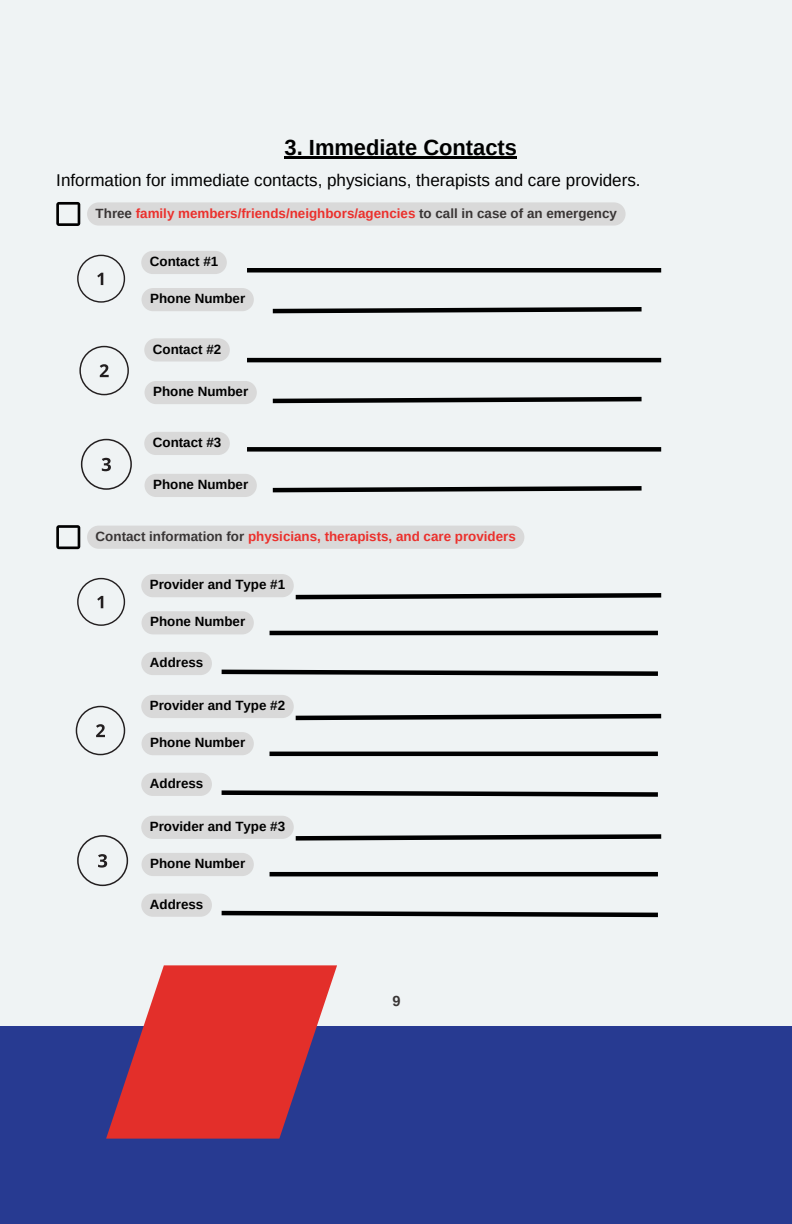
<style>
.page{position:relative;width:792px;height:1224px;background:#eff3f4}
.page>*{position:absolute;margin:0;border:0;box-sizing:border-box;transform-origin:0 0}
.t1{font:700 22px "Arimo";color:#000}
.t2{font:17px "Arimo";color:#000}
.t3{font:700 14.6px "Arimo";color:#393535}
.t4{font:700 13.4px "Arimo";color:#000}
.t5{font:700 13.4px "Arimo";color:#eb302c}
.s1{color:#393535}
</style>
<div class="page">
<div style="left:0;top:1026px;width:792px;height:198px;background:#273a91"></div>
<svg style="left:106px;top:965px;width:231px;height:174px;fill:#e32f2a"></svg>
<svg style="left:56px;top:202px;width:24px;height:24px"></svg>
<div style="left:141px;top:251px;width:86px;height:23px;background:#d9d9d9;border-radius:12px"></div>
<div style="left:145px;top:474px;width:112px;height:23px;background:#d9d9d9;border-radius:12px"></div>
<div style="left:144px;top:432px;width:86px;height:23px;background:#d9d9d9;border-radius:12px"></div>
<div style="left:142px;top:288px;width:112px;height:23px;background:#d9d9d9;border-radius:12px"></div>
<div style="left:247px;top:268px;width:414px;height:5px;background:#000"></div>
<svg style="left:77px;top:255px;width:48px;height:48px"></svg>
<svg style="left:79px;top:346px;width:50px;height:49px"></svg>
<svg style="left:81px;top:439px;width:51px;height:51px"></svg>
<hr style="left:285px;top:157px;width:232px;height:2px;background:#000">
<svg style="left:87px;top:202px;width:539px;height:24px;background:#d9dada"></svg>
<div style="left:144px;top:338px;width:86px;height:24px;background:#d9d9d9;border-radius:12px"></div>
<div style="left:145px;top:381px;width:112px;height:23px;background:#d9d9d9;border-radius:12px"></div>
<svg style="left:56px;top:525px;width:24px;height:24px"></svg>
<div style="left:141px;top:574px;width:153px;height:23px;background:#d9d9d9;border-radius:12px"></div>
<div style="left:142px;top:611px;width:112px;height:23px;background:#d9d9d9;border-radius:12px"></div>
<svg style="left:77px;top:578px;width:48px;height:48px"></svg>
<svg style="left:76px;top:706px;width:49px;height:49px"></svg>
<svg style="left:77px;top:835px;width:51px;height:51px"></svg>
<div style="left:87px;top:526px;width:437px;height:23px;background:#d9d9d9"></div>
<div style="left:141px;top:652px;width:71px;height:23px;background:#d9d9d9;border-radius:12px"></div>
<div style="left:141px;top:695px;width:153px;height:23px;background:#d9d9d9;border-radius:12px"></div>
<div style="left:142px;top:732px;width:112px;height:23px;background:#d9d9d9;border-radius:12px"></div>
<div style="left:141px;top:773px;width:71px;height:23px;background:#d9d9d9;border-radius:12px"></div>
<div style="left:141px;top:816px;width:153px;height:23px;background:#d9d9d9;border-radius:12px"></div>
<div style="left:142px;top:853px;width:112px;height:23px;background:#d9d9d9;border-radius:12px"></div>
<div style="left:141px;top:894px;width:71px;height:23px;background:#d9d9d9;border-radius:12px"></div>
<svg style="left:272px;top:307px;width:370px;height:7px"></svg>
<svg style="left:291px;top:713px;width:371px;height:8px"></svg>
<hr style="left:270px;top:752px;width:388px;height:4px;background:#000">
<svg style="left:221px;top:790px;width:437px;height:7px"></svg>
<hr style="left:247px;top:358px;width:414px;height:4px;background:#000">
<svg style="left:272px;top:396px;width:370px;height:8px"></svg>
<div style="left:247px;top:447px;width:414px;height:5px;background:#000"></div>
<svg style="left:272px;top:486px;width:370px;height:7px"></svg>
<svg style="left:291px;top:592px;width:371px;height:8px"></svg>
<hr style="left:270px;top:631px;width:388px;height:4px;background:#000">
<svg style="left:221px;top:669px;width:437px;height:7px"></svg>
<svg style="left:291px;top:832px;width:371px;height:9px"></svg>
<hr style="left:270px;top:872px;width:388px;height:4px;background:#000">
<svg style="left:221px;top:910px;width:437px;height:8px"></svg>
<h1 class="t1" style="left:285px;top:133px;width:234px">3. Immediate Contacts</h1>
<p class="t2" style="left:56px;top:169px;width:586px">Information for immediate contacts, physicians, therapists and care providers.</p>
<p class="t5" style="left:96px;top:204px;width:523px"><span class="s1">Three</span> family members/friends/neighbors/agencies <span class="s1">to call in case of an emergency</span></p>
<p class="t4" style="left:150px;top:252px;width:70px">Contact #1</p>
<p class="t4" style="left:150px;top:289px;width:97px">Phone Number</p>
<p class="t4" style="left:153px;top:340px;width:70px">Contact #2</p>
<p class="t4" style="left:153px;top:382px;width:97px">Phone Number</p>
<p class="t4" style="left:153px;top:433px;width:70px">Contact #3</p>
<p class="t4" style="left:153px;top:475px;width:97px">Phone Number</p>
<p class="t5" style="left:96px;top:527px;width:422px"><span class="s1">Contact information for</span> physicians, therapists, and care providers</p>
<p class="t4" style="left:150px;top:575px;width:137px">Provider and Type #1</p>
<p class="t4" style="left:150px;top:613px;width:97px">Phone Number</p>
<p class="t4" style="left:150px;top:653px;width:55px">Address</p>
<p class="t4" style="left:150px;top:696px;width:137px">Provider and Type #2</p>
<p class="t4" style="left:150px;top:733px;width:97px">Phone Number</p>
<p class="t4" style="left:150px;top:774px;width:55px">Address</p>
<p class="t4" style="left:150px;top:817px;width:137px">Provider and Type #3</p>
<p class="t4" style="left:150px;top:854px;width:97px">Phone Number</p>
<p class="t4" style="left:150px;top:895px;width:55px">Address</p>
<p class="t3" style="left:393px;top:991px;width:10px">9</p>
</div>
